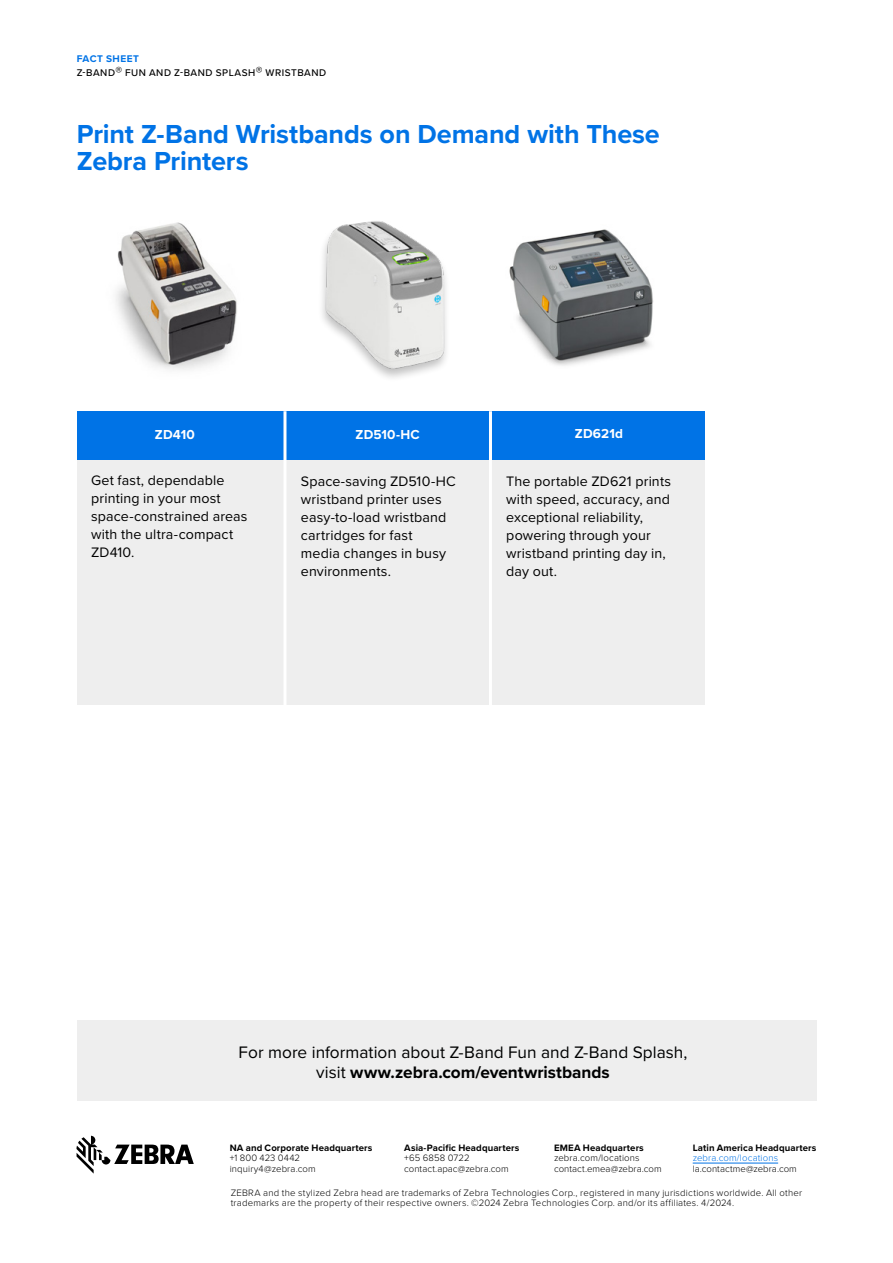
<style>
.page{position:relative;width:893px;height:1263px;background:#fff}
.page>*{position:absolute;margin:0;border:0;box-sizing:border-box;transform-origin:0 0}
.t1{font:700 27px/27px "Proxima Nova";letter-spacing:-.005em;color:#0073e6}
.t2{font:17.25px/20.1px "Proxima Nova";color:#000101;text-align:center}
.t3{font:14.25px/18px "Proxima Nova";letter-spacing:.01em;color:#000}
.t4{font:700 13.5px "Proxima Nova";letter-spacing:.01em;color:#fff}
.t5{font:500 10.05px/13.6px "Proxima Nova";letter-spacing:.055em;color:#000}
.t6{font:300 9.6px/10.4px "Proxima Nova";letter-spacing:.02em;color:#000}
.t7{font:700 9.6px "Proxima Nova";letter-spacing:.01em;color:#000}
.t8{font:300 9.6px "Proxima Nova";letter-spacing:.015em;color:#0073e6}
.s1{font-weight:700;color:#0073e6}
.s2{font-weight:400;font-size:13.65px}
.s3{font-weight:700}
</style>
<div class="page">
<div style="left:77px;top:411px;width:628px;height:50px;background:#0073e6"></div>
<div style="left:77px;top:460px;width:627px;height:245px;background:#eee"></div>
<div style="left:77px;top:1020px;width:739px;height:81px;background:#eee"></div>
<hr style="left:283px;top:411px;width:3px;height:450px;background:#fff">
<hr style="left:489px;top:411px;width:3px;height:450px;background:#fff">
<img style="left:509px;top:229px;width:145px;height:137px">
<img style="left:322px;top:221px;width:124px;height:157px">
<img style="left:116px;top:222px;width:121px;height:148px">
<hr style="left:693px;top:1163px;width:85px;height:1px;background:#0073e6">
<svg style="left:76px;top:1136px;width:118px;height:37px"></svg>
<p class="t5" style="left:77px;top:51px;width:251px"><span class="s1">FACT SHEET<br></span>Z-BAND<span class="s2">®</span> FUN AND Z-BAND SPLASH<span class="s2">®</span> WRISTBAND</p>
<h1 class="t1" style="left:77px;top:120px;width:584px">Print Z-Band Wristbands on Demand with These<br>Zebra Printers</h1>
<h3 class="t4" style="left:155px;top:425px;width:42px">ZD410</h3>
<h3 class="t4" style="left:356px;top:425px;width:66px">ZD510-HC</h3>
<h3 class="t4" style="left:575px;top:424px;width:50px">ZD621d</h3>
<h3 class="t3" style="left:506px;top:471px;width:166px">The portable ZD621 prints with speed, accuracy, and exceptional reliability, powering through your wristband printing day in, day out.</h3>
<h3 class="t3" style="left:91px;top:471px;width:158px">Get fast, dependable printing in your most space-constrained areas with the ultra-compact<br>ZD410.</h3>
<h3 class="t3" style="left:301px;top:471px;width:156px">Space-saving ZD510-HC wristband printer uses easy-to-load wristband cartridges for fast<br>media changes in busy environments.</h3>
<h2 class="t2" style="left:239px;top:1041px;width:450px">For more information about Z-Band Fun and Z-Band Splash, visit <span class="s3">www.zebra.com/eventwristbands</span></h2>
<p class="t7" style="left:693px;top:1141px;width:125px">Latin America Headquarters</p>
<p class="t8" style="left:693px;top:1151px;width:87px">zebra.com/locations</p>
<p class="t6" style="left:693px;top:1163px;width:106px">la.contactme@zebra.com</p>
<p class="t6" style="left:231px;top:1187px;width:573px">ZEBRA and the stylized Zebra head are trademarks of Zebra Technologies Corp., registered in many jurisdictions worldwide. All other trademarks are the property of their respective owners. ©2024 Zebra Technologies Corp. and/or its affiliates. 4/2024.</p>
<p class="t7" style="left:404px;top:1141px;width:117px">Asia-Pacific Headquarters</p>
<p class="t6" style="left:404px;top:1152px;width:106px">+65 6858 0722 contact.apac@zebra.com</p>
<p class="t7" style="left:230px;top:1141px;width:144px">NA and Corporate Headquarters</p>
<p class="t6" style="left:230px;top:1152px;width:87px">+1 800 423 0442 inquiry4@zebra.com</p>
<p class="t7" style="left:554px;top:1141px;width:91px">EMEA Headquarters</p>
<p class="t6" style="left:554px;top:1152px;width:109px">zebra.com/locations contact.emea@zebra.com</p>
</div>
